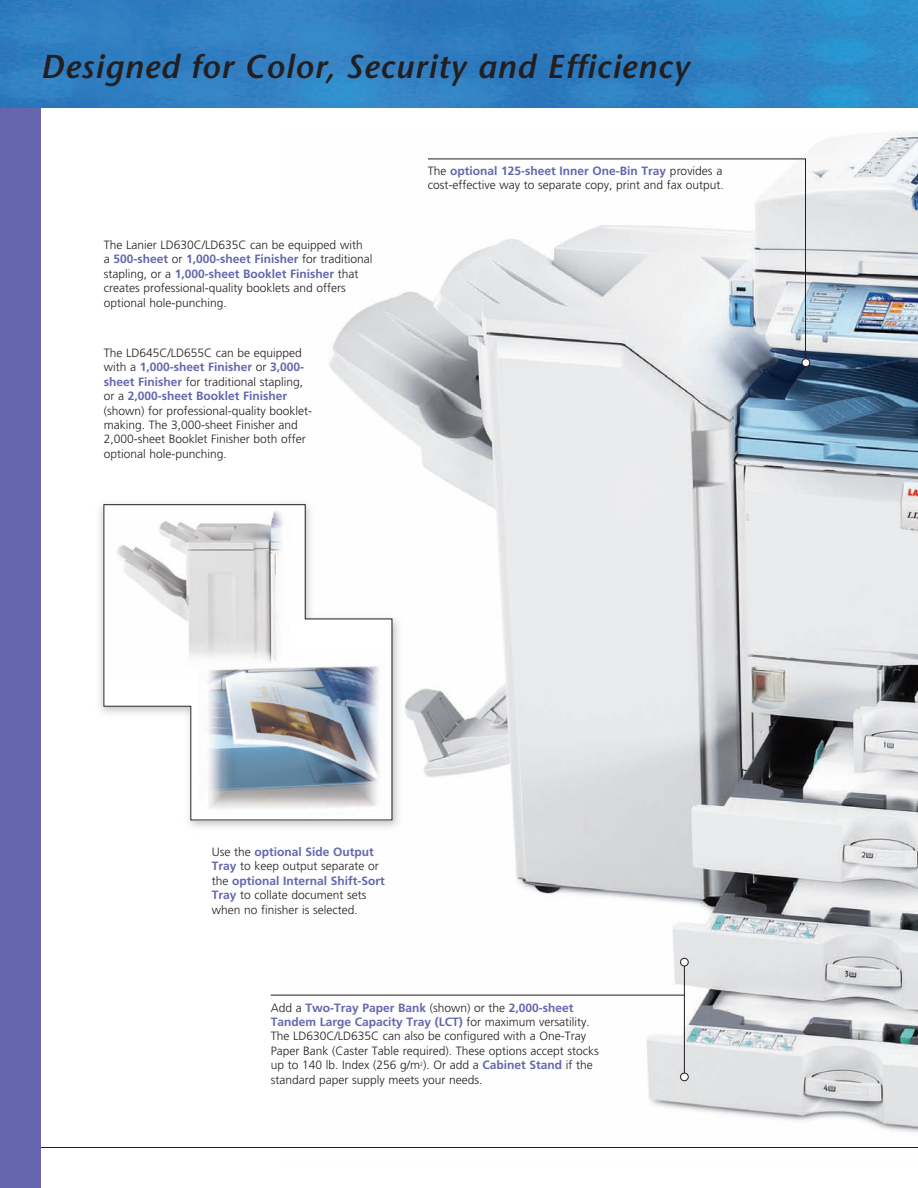
<style>
.page{position:relative;width:918px;height:1188px;background:#fff}
.page>*{position:absolute;margin:0;border:0;box-sizing:border-box;transform-origin:0 0}
.t1{font:italic 600 33px "Stone Sans Std";letter-spacing:.03em;color:#231f20}
.t2{font:300 12px/14.4px "Frutiger LT Std";color:#231f20}
.t3{font:300 5.25px "Frutiger LT Std";color:#231f20}
.s1{font-weight:700;color:#6566ae}
</style>
<div class="page">
<img style="left:280px;top:132px;width:638px;height:1001px">
<hr style="left:28px;top:1147px;width:890px;height:1px;background:#231f20">
<div style="left:0;top:105px;width:40px;height:1083px;background:#6566ae"></div>
<img style="left:0;top:0;width:918px;height:108px">
<img style="left:99px;top:498px;width:303px;height:349px">
<svg style="left:103px;top:504px;width:290px;height:317px"></svg>
<img style="left:108px;top:508px;width:280px;height:309px">
<hr style="left:684px;top:963px;width:1px;height:114px;background:#231f20">
<div style="left:681px;top:1073px;width:7px;height:8px;background:#fff;border-radius:50%"></div>
<div style="left:680px;top:1073px;width:8px;height:8px;border:1px solid #231f20;border-radius:50%"></div>
<div style="left:681px;top:958px;width:7px;height:8px;background:#fff;border-radius:50%"></div>
<div style="left:680px;top:958px;width:8px;height:8px;border:1px solid #231f20;border-radius:50%"></div>
<hr style="left:271px;top:995px;width:413px;height:1px;background:#231f20">
<svg style="left:428px;top:159px;width:378px;height:205px"></svg>
<div style="left:802px;top:359px;width:8px;height:8px;background:#fff;border-radius:50%"></div>
<div style="left:802px;top:359px;width:8px;height:8px;border:1px solid #231f20;border-radius:50%"></div>
<h1 class="t1" style="left:40px;top:47px;width:650px">Designed for Color, Security and Efficiency</h1>
<p class="t2" style="left:104px;top:238px;width:270px">The Lanier LD630C/LD635C can be equipped with<br>a <span class="s1">500-sheet</span> or <span class="s1">1,000-sheet Finisher</span> for traditional stapling, or a <span class="s1">1,000-sheet Booklet Finisher</span> that creates professional-quality booklets and offers optional hole-punching.</p>
<p class="t2" style="left:104px;top:346px;width:210px">The LD645C/LD655C can be equipped with a <span class="s1">1,000-sheet Finisher</span> or <span class="s1">3,000- sheet Finisher</span> for traditional stapling, or a <span class="s1">2,000-sheet Booklet Finisher </span>(shown) for professional-quality booklet&shy;making. The 3,000-sheet Finisher and 2,000-sheet Booklet Finisher both offer optional hole-punching.</p>
<p class="t2" style="left:428px;top:163px;width:298px">The <span class="s1">optional 125-sheet Inner One-Bin Tray</span> provides a cost-effective way to separate copy, print and fax output.</p>
<p class="t2" style="left:212px;top:845px;width:175px">Use the <span class="s1">optional Side Output<br>Tray</span> to keep output separate or the <span class="s1">optional Internal Shift-Sort<br>Tray</span> to collate document sets when no finisher is selected.</p>
<p class="t2" style="left:271px;top:1000px;width:330px">Add a <span class="s1">Two-Tray Paper Bank</span> (shown) or the <span class="s1">2,000-sheet Tandem Large Capacity Tray (LCT)</span> for maximum versatility.<br>The LD630C/LD635C can also be configured with a One-Tray Paper Bank (Caster Table required). These options accept stocks up to 140 lb. Index (256 g/m ). Or add a <span class="s1">Cabinet Stand</span> if the</p>
<p class="t3" style="left:420px;top:1061px;width:4px">2</p>
<p class="t2" style="left:271px;top:1072px;width:213px">standard paper supply meets your needs.</p>
</div>
